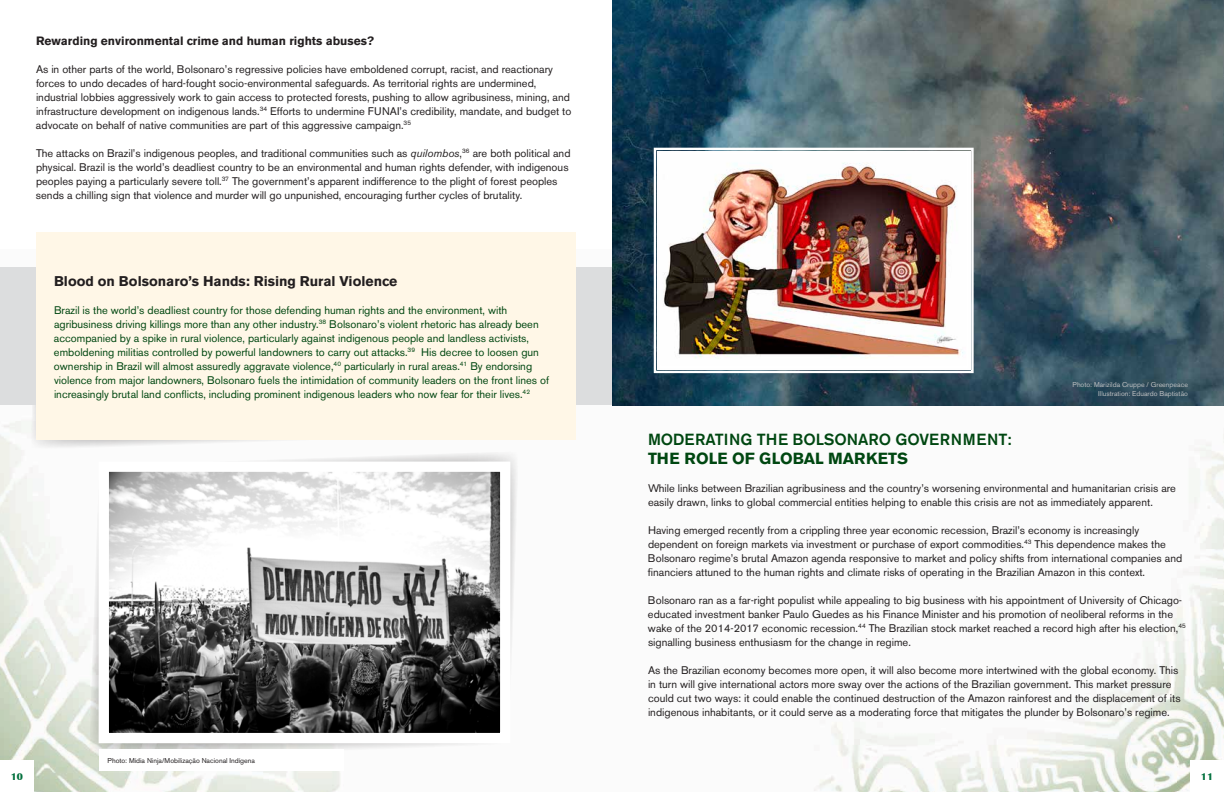
<style>
.page{position:relative;width:1224px;height:792px;background:#fff}
.page>*{position:absolute;margin:0;border:0;box-sizing:border-box;transform-origin:0 0}
.t1{font:500 16px "Akzidenz Grotesk BE";color:#004711}
.t2{font:700 16px "Akzidenz Grotesk BE";color:#004711}
.t3{font:700 14px "Akzidenz Grotesk BE";color:#231f20}
.t4{font:700 12px "Akzidenz Grotesk BE";color:#231f20}
.t5{font:11px/14px "Akzidenz Grotesk BE";color:#231f20}
.t6{font:11px/14px "Akzidenz Grotesk BE";color:#004711}
.t7{font:700 10px "Britannic";color:#00703c}
.t8{font:7px/8.4px "Akzidenz Grotesk BE";color:#bcbec0;text-align:right}
.t9{font:7px "Akzidenz Grotesk BE";color:#231f20}
.s1{font-style:italic}
</style>
<div class="page">
<img style="left:0;top:421px;width:340px;height:371px">
<svg style="left:89px;top:451px;width:428px;height:309px"></svg>
<svg style="left:30px;top:405px;width:310px;height:46px"></svg>
<div style="left:0;top:267px;width:612px;height:138px;background:#dcddde"></div>
<div style="left:0;top:760px;width:34px;height:32px;background:#fff"></div>
<img style="left:612px;top:405px;width:612px;height:387px">
<div style="left:1190px;top:760px;width:34px;height:32px;background:#fff"></div>
<div style="left:36px;top:233px;width:540px;height:207px;background:#fff7e7"></div>
<img style="left:612px;top:0;width:612px;height:405px">
<img style="left:653px;top:146px;width:322px;height:228px">
<svg style="left:93px;top:456px;width:423px;height:292px"></svg>
<div style="left:99px;top:750px;width:244px;height:21px;background:#fff"></div>
<p class="t4" style="left:36px;top:34px;width:340px">Rewarding environmental crime and human rights abuses?</p>
<p class="t5" style="left:36px;top:62px;width:537px">As in other parts of the world, Bolsonaro’s regressive policies have emboldened corrupt, racist, and reactionary forces to undo decades of hard-fought socio-environmental safeguards. As territorial rights are undermined, industrial lobbies aggressively work to gain access to protected forests, pushing to allow agribusiness, mining, and infrastructure development on indigenous lands.<sup>34</sup> Efforts to undermine FUNAI’s credibility, mandate, and budget to advocate on behalf of native communities are part of this aggressive campaign.<sup>35</sup></p>
<p class="t5" style="left:36px;top:146px;width:536px">The attacks on Brazil’s indigenous peoples, and traditional communities such as <span class="s1">quilombos</span>,<sup>36</sup> are both political and physical. Brazil is the world’s deadliest country to be an environmental and human rights defender, with indigenous peoples paying a particularly severe toll.<sup>37</sup> The government’s apparent indifference to the plight of forest peoples sends a chilling sign that violence and murder will go unpunished, encouraging further cycles of brutality.</p>
<p class="t3" style="left:54px;top:273px;width:345px">Blood on Bolsonaro’s Hands: Rising Rural Violence</p>
<p class="t6" style="left:54px;top:303px;width:497px">Brazil is the world’s deadliest country for those defending human rights and the environment, with agribusiness driving killings more than any other industry.<sup>38</sup> Bolsonaro’s violent rhetoric has already been accompanied by a spike in rural violence, particularly against indigenous people and landless activists, emboldening militias controlled by powerful landowners to carry out attacks.<sup>39</sup> His decree to loosen gun ownership in Brazil will almost assuredly aggravate violence,<sup>40</sup> particularly in rural areas.<sup>41</sup> By endorsing violence from major landowners, Bolsonaro fuels the intimidation of community leaders on the front lines of increasingly brutal land conflicts, including prominent indigenous leaders who now fear for their lives.<sup>42</sup></p>
<p class="t7" style="left:11px;top:771px;width:14px">10</p>
<p class="t9" style="left:108px;top:757px;width:149px">Photo: Mídia Ninja/Mobilização Nacional Indígena</p>
<p class="t8" style="left:1073px;top:381px;width:117px">Photo: Marizilda Cruppe / Greenpeace<br>Illustration: Eduardo Baptistão</p>
<h1 class="t1" style="left:648px;top:429px;width:365px">MODERATING THE BOLSONARO GOVERNMENT:</h1>
<h1 class="t2" style="left:648px;top:449px;width:262px">THE ROLE OF GLOBAL MARKETS</h1>
<p class="t5" style="left:648px;top:481px;width:530px">While links between Brazilian agribusiness and the country’s worsening environmental and humanitarian crisis are easily drawn, links to global commercial entities helping to enable this crisis are not as immediately apparent.</p>
<p class="t5" style="left:648px;top:523px;width:536px">Having emerged recently from a crippling three year economic recession, Brazil’s economy is increasingly dependent on foreign markets via investment or purchase of export commodities.<sup>43</sup> This dependence makes the Bolsonaro regime’s brutal Amazon agenda responsive to market and policy shifts from international companies and financiers attuned to the human rights and climate risks of operating in the Brazilian Amazon in this context.</p>
<p class="t5" style="left:648px;top:593px;width:539px">Bolsonaro ran as a far-right populist while appealing to big business with his appointment of University of Chicago&shy;educated investment banker Paulo Guedes as his Finance Minister and his promotion of neoliberal reforms in the wake of the 2014-2017 economic recession.<sup>44</sup> The Brazilian stock market reached a record high after his election,<sup>45 </sup>signalling business enthusiasm for the change in regime.</p>
<p class="t5" style="left:648px;top:663px;width:534px">As the Brazilian economy becomes more open, it will also become more intertwined with the global economy. This in turn will give international actors more sway over the actions of the Brazilian government. This market pressure could cut two ways: it could enable the continued destruction of the Amazon rainforest and the displacement of its indigenous inhabitants, or it could serve as a moderating force that mitigates the plunder by Bolsonaro’s regime.</p>
<p class="t7" style="left:1201px;top:771px;width:14px">11</p>
</div>
